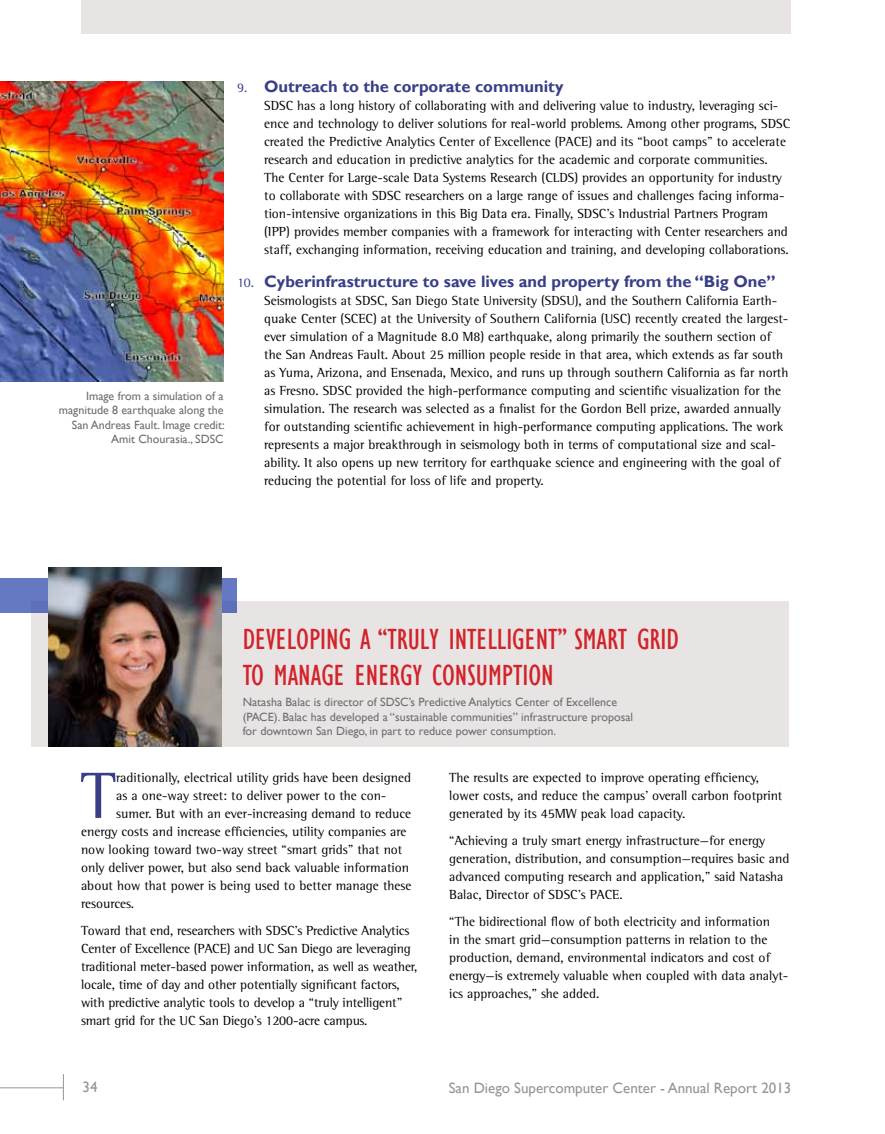
<style>
.page{position:relative;width:885px;height:1134px;background:#fff}
.page>*{position:absolute;margin:0;border:0;box-sizing:border-box;transform-origin:0 0}
.t1{font:67.05px "Rotis Semi Serif Std";color:#383f87}
.t2{font:condensed 30px/36px "Gill Sans";color:#d2232a}
.t3{font:700 16.5px "Gill Sans";color:#383f87}
.t4{font:15px "Gill Sans";color:#939598}
.t5{font:13.5px/18px "Rotis Semi Serif Std";color:#000}
.t6{font:12px/14.4px "Gill Sans";color:#6d6e71}
.s1{font-family:"Rotis Semi Serif Std";font-weight:400;font-size:13.5px}
</style>
<div class="page">
<hr style="left:0;top:1087px;width:90px;height:1px;background:#939598">
<div style="left:63px;top:1074px;width:54px;height:26px;background:#fff"></div>
<svg style="left:63px;top:1074px;width:1px;height:26px"></svg>
<div style="left:31px;top:601px;width:758px;height:146px;background:#e9e4e4"></div>
<div style="left:0;top:578px;width:237px;height:35px;background:#6578c2"></div>
<img style="left:48px;top:568px;width:174px;height:179px">
<img style="left:0;top:81px;width:223px;height:301px">
<div style="left:81px;top:0;width:709px;height:33px;background:#e9e4e4"></div>
<p class="t6" style="left:59px;top:389px;width:167px;text-align:right">Image from a simulation of a magnitude 8 earthquake along the<br>San Andreas Fault. Image credit:<br>Amit Chourasia., SDSC</p>
<p class="t3" style="left:237px;top:77px;width:327px"><span class="s1">9.</span> Outreach to the corporate community</p>
<p class="t5" style="left:264px;top:97px;width:527px">SDSC has a long history of collaborating with and delivering value to industry, leveraging sci&shy;ence and technology to deliver solutions for real-world problems. Among other programs, SDSC created the Predictive Analytics Center of Excellence (PACE) and its “boot camps” to accelerate research and education in predictive analytics for the academic and corporate communities.<br>The Center for Large-scale Data Systems Research (CLDS) provides an opportunity for industry to collaborate with SDSC researchers on a large range of issues and challenges facing informa&shy;tion-intensive organizations in this Big Data era. Finally, SDSC’s Industrial Partners Program (IPP) provides member companies with a framework for interacting with Center researchers and staff, exchanging information, receiving education and training, and developing collaborations.</p>
<p class="t3" style="left:237px;top:272px;width:540px"><span class="s1">10.</span> Cyberinfrastructure to save lives and property from the “Big One”</p>
<p class="t5" style="left:264px;top:292px;width:525px">Seismologists at SDSC, San Diego State University (SDSU), and the Southern California Earth&shy;quake Center (SCEC) at the University of Southern California (USC) recently created the largest&shy;ever simulation of a Magnitude 8.0 M8) earthquake, along primarily the southern section of the San Andreas Fault. About 25 million people reside in that area, which extends as far south as Yuma, Arizona, and Ensenada, Mexico, and runs up through southern California as far north as Fresno. SDSC provided the high-performance computing and scientific visualization for the simulation. The research was selected as a finalist for the Gordon Bell prize, awarded annually for outstanding scientific achievement in high-performance computing applications. The work represents a major breakthrough in seismology both in terms of computational size and scal&shy;ability. It also opens up new territory for earthquake science and engineering with the goal of reducing the potential for loss of life and property.</p>
<h2 class="t2" style="left:243px;top:621px;width:437px">DEVELOPING A “TRULY INTELLIGENT” SMART GRID<br>TO MANAGE ENERGY CONSUMPTION</h2>
<p class="t6" style="left:243px;top:695px;width:392px">Natasha Balac is director of SDSC’s Predictive Analytics Center of Excellence (PACE). Balac has developed a “sustainable communities” infrastructure proposal for downtown San Diego, in part to reduce power consumption.</p>
<h1 class="t1" style="left:80px;top:756px;width:38px">T</h1>
<p class="t5" style="left:116px;top:768px;width:296px">raditionally, electrical utility grids have been designed</p>
<p class="t5" style="left:116px;top:786px;width:271px">as a one-way street: to deliver power to the con-</p>
<p class="t5" style="left:116px;top:804px;width:296px">sumer. But with an ever-increasing demand to reduce</p>
<p class="t5" style="left:81px;top:822px;width:327px">energy costs and increase efficiencies, utility companies are</p>
<p class="t5" style="left:81px;top:840px;width:323px">now looking toward two-way street “smart grids” that not</p>
<p class="t5" style="left:81px;top:858px;width:329px">only deliver power, but also send back valuable information</p>
<p class="t5" style="left:81px;top:876px;width:332px">about how that power is being used to better manage these</p>
<p class="t5" style="left:81px;top:894px;width:55px">resources.</p>
<p class="t5" style="left:81px;top:921px;width:338px">Toward that end, researchers with SDSC’s Predictive Analytics Center of Excellence (PACE) and UC San Diego are leveraging traditional meter-based power information, as well as weather, locale, time of day and other potentially significant factors, with predictive analytic tools to develop a “truly intelligent” smart grid for the UC San Diego’s 1200-acre campus.</p>
<p class="t5" style="left:449px;top:768px;width:334px">The results are expected to improve operating efficiency, lower costs, and reduce the campus’ overall carbon footprint generated by its 45MW peak load capacity.</p>
<p class="t5" style="left:449px;top:831px;width:341px">“Achieving a truly smart energy infrastructure—for energy generation, distribution, and consumption—requires basic and advanced computing research and application,” said Natasha Balac, Director of SDSC’s PACE.</p>
<p class="t5" style="left:449px;top:912px;width:340px">“The bidirectional flow of both electricity and information<br>in the smart grid—consumption patterns in relation to the production, demand, environmental indicators and cost of energy—is extremely valuable when coupled with data analyt&shy;ics approaches,” she added.</p>
<p class="t4" style="left:82px;top:1079px;width:16px">34</p>
<p class="t4" style="left:448px;top:1079px;width:344px">San Diego Supercomputer Center - Annual Report 2013</p>
</div>
